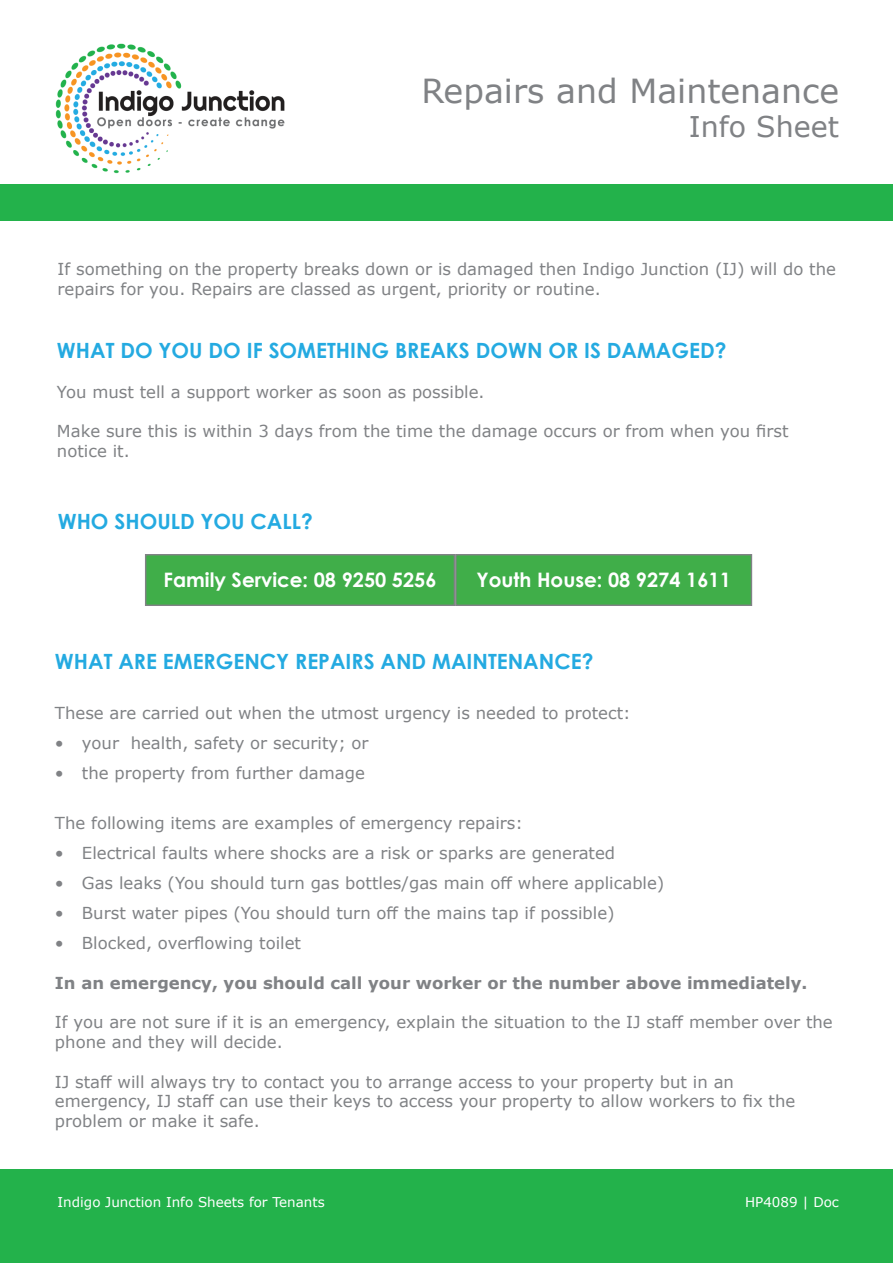
<style>
.page{position:relative;width:893px;height:1263px;background:#fff}
.page>*{position:absolute;margin:0;border:0;box-sizing:border-box;transform-origin:0 0}
.t1{font:33.15px "Verdana";color:#808285}
.t2{font:28.5px "Verdana";color:#808285}
.t3{font:700 21px "Century Gothic";color:#24aae1}
.t4{font:700 19.95px "Century Gothic";color:#fff}
.t5{font:16.5px/19.8px "Verdana";color:#808285}
.t6{font:700 16.5px "Verdana";color:#808285}
.t7{font:13.5px "Verdana";color:#fff}
</style>
<div class="page">
<div style="left:0;top:1169px;width:893px;height:94px;background:#23b24b"></div>
<div style="left:0;top:184px;width:893px;height:37px;background:#23b24b"></div>
<img style="left:55px;top:43px;width:230px;height:131px">
<div style="left:146px;top:555px;width:308px;height:50px;background:#40ae49"></div>
<div style="left:145px;top:554px;width:310px;height:52px;border:1px solid #808285"></div>
<div style="left:456px;top:555px;width:295px;height:50px;background:#40ae49"></div>
<div style="left:455px;top:554px;width:297px;height:52px;border:1px solid #808285"></div>
<p class="t1" style="left:421px;top:68px;width:419px">Repairs and Maintenance</p>
<p class="t2" style="left:689px;top:107px;width:152px">Info Sheet</p>
<p class="t5" style="left:58px;top:259px;width:780px">If something on the property breaks down or is damaged then Indigo Junction (IJ) will do the repairs for you. Repairs are classed as urgent, priority or routine.</p>
<p class="t3" style="left:57px;top:334px;width:671px">WHAT DO YOU DO IF SOMETHING BREAKS DOWN OR IS DAMAGED?</p>
<p class="t5" style="left:57px;top:382px;width:429px">You must tell a support worker as soon as possible.</p>
<p class="t5" style="left:57px;top:421px;width:733px">Make sure this is within 3 days from the time the damage occurs or from when you first notice it.</p>
<p class="t3" style="left:58px;top:506px;width:256px">WHO SHOULD YOU CALL?</p>
<p class="t4" style="left:163px;top:565px;width:275px">Family Service: 08 9250 5256</p>
<p class="t4" style="left:476px;top:565px;width:256px">Youth House: 08 9274 1611</p>
<p class="t3" style="left:55px;top:646px;width:540px">WHAT ARE EMERGENCY REPAIRS AND MAINTENANCE?</p>
<p class="t5" style="left:55px;top:703px;width:577px">These are carried out when the utmost urgency is needed to protect:</p>
<p class="t5" style="left:55px;top:733px;width:315px">• your health, safety or security; or</p>
<p class="t5" style="left:55px;top:763px;width:311px">• the property from further damage</p>
<p class="t5" style="left:55px;top:813px;width:470px">The following items are examples of emergency repairs:</p>
<p class="t5" style="left:55px;top:843px;width:562px">• Electrical faults where shocks are a risk or sparks are generated</p>
<p class="t5" style="left:55px;top:873px;width:611px">• Gas leaks (You should turn gas bottles/gas main off where applicable)</p>
<p class="t5" style="left:55px;top:903px;width:561px">• Burst water pipes (You should turn off the mains tap if possible)</p>
<p class="t5" style="left:55px;top:933px;width:248px">• Blocked, overflowing toilet</p>
<p class="t6" style="left:55px;top:971px;width:754px">In an emergency, you should call your worker or the number above immediately.</p>
<p class="t5" style="left:55px;top:1012px;width:779px">If you are not sure if it is an emergency, explain the situation to the IJ staff member over the phone and they will decide.</p>
<p class="t5" style="left:55px;top:1071px;width:742px">IJ staff will always try to contact you to arrange access to your property but in an emergency, IJ staff can use their keys to access your property to allow workers to fix the problem or make it safe.</p>
<p class="t7" style="left:58px;top:1192px;width:269px">Indigo Junction Info Sheets for Tenants</p>
<p class="t7" style="left:745px;top:1192px;width:95px">HP4089 | Doc</p>
</div>
